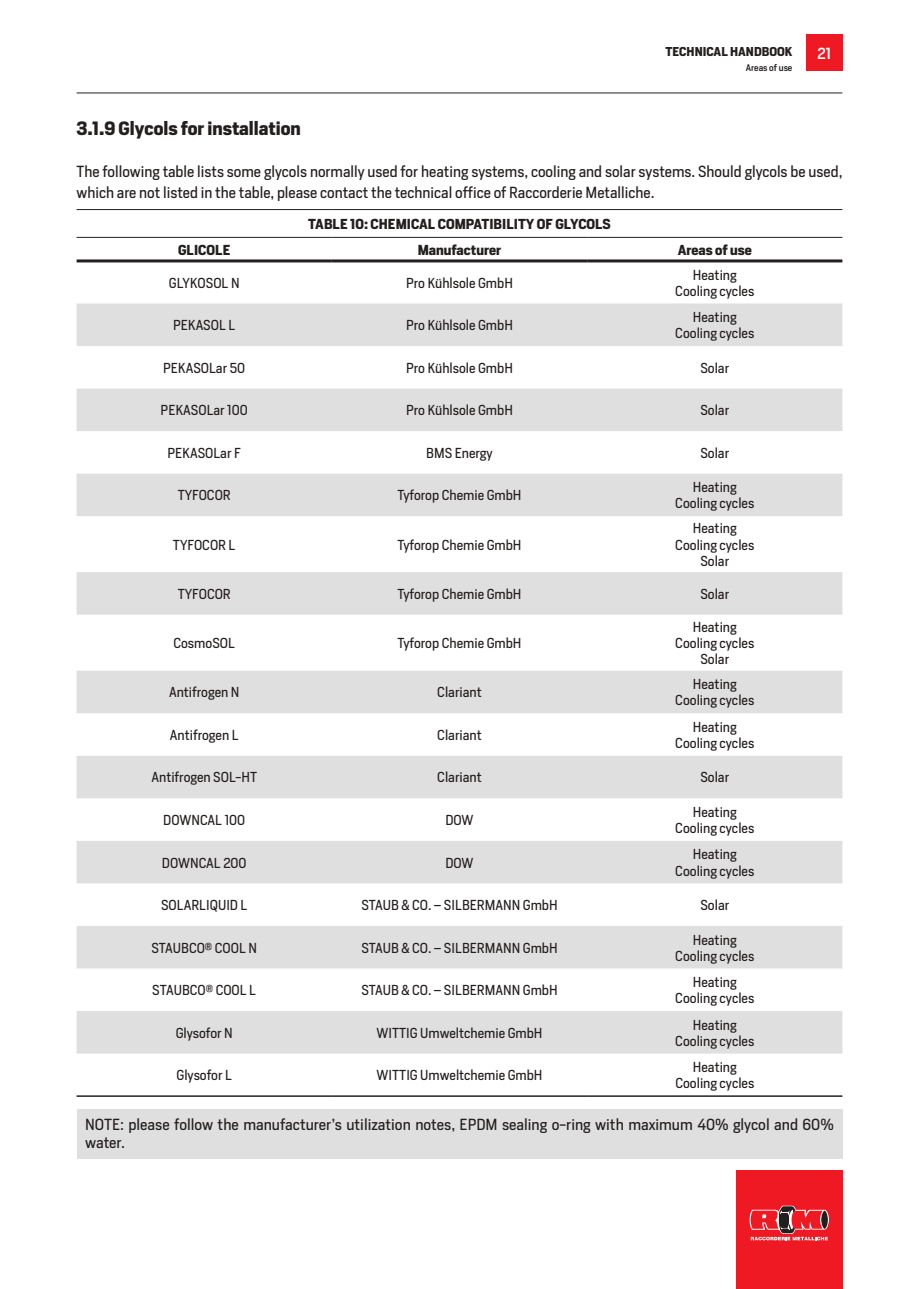
<style>
.page{position:relative;width:919px;height:1289px;background:#fff}
.page>*{position:absolute;margin:0;border:0;box-sizing:border-box;transform-origin:0 0}
.t1{font:700 18px "Heron Sans";color:#241f1f}
.t2{font:15px/21px "Heron Sans";color:#241f1f}
.t3{font:500 15px "Heron Sans";color:#fff}
.t4{font:13.5px/16.2px "Heron Sans";color:#241f1f;text-align:center}
.t5{font:700 13.5px "Heron Sans";color:#241f1f}
.t6{font:700 12px "Heron Sans";color:#241f1f}
.t7{font:500 9px "Heron Sans";color:#241f1f}
</style>
<div class="page">
<hr style="left:77px;top:93px;width:765px;height:1px;background:#241f1f">
<div style="left:736px;top:1169px;width:106px;height:119px;background:#ef1923"></div>
<svg style="left:749px;top:1205px;width:79px;height:35px"></svg>
<div style="left:806px;top:35px;width:36px;height:36px;background:#ef1923"></div>
<div style="left:77px;top:1108px;width:765px;height:50px;background:#e0dfdf"></div>
<svg style="left:77px;top:303px;width:765px;height:750px;fill:#e0dfdf"></svg>
<hr style="left:77px;top:1095px;width:255px;height:1px;background:#241f1f">
<hr style="left:332px;top:1095px;width:255px;height:1px;background:#241f1f">
<hr style="left:77px;top:237px;width:255px;height:1px;background:#241f1f">
<hr style="left:332px;top:237px;width:255px;height:1px;background:#241f1f">
<hr style="left:587px;top:237px;width:255px;height:1px;background:#241f1f">
<hr style="left:77px;top:259px;width:255px;height:3px;background:#241f1f">
<hr style="left:332px;top:259px;width:255px;height:3px;background:#241f1f">
<hr style="left:587px;top:259px;width:255px;height:3px;background:#241f1f">
<hr style="left:77px;top:209px;width:255px;height:1px;background:#241f1f">
<hr style="left:332px;top:209px;width:255px;height:1px;background:#241f1f">
<hr style="left:587px;top:209px;width:255px;height:1px;background:#241f1f">
<hr style="left:587px;top:1095px;width:255px;height:1px;background:#241f1f">
<h1 class="t1" style="left:77px;top:116px;width:226px">3.1.9 Glycols for installation</h1>
<p class="t6" style="left:665px;top:44px;width:128px">TECHNICAL HANDBOOK</p>
<p class="t3" style="left:817px;top:43px;width:15px">21</p>
<p class="t7" style="left:745px;top:62px;width:48px">Areas of use</p>
<p class="t2" style="left:77px;top:161px;width:767px">The following table lists some glycols normally used for heating systems, cooling and solar systems. Should glycols be used, which are not listed in the table, please contact the technical office of Raccorderie Metalliche.</p>
<p class="t5" style="left:308px;top:215px;width:304px">TABLE 10: CHEMICAL COMPATIBILITY OF GLYCOLS</p>
<p class="t5" style="left:178px;top:241px;width:54px">GLICOLE</p>
<p class="t5" style="left:417px;top:241px;width:85px">Manufacturer</p>
<p class="t5" style="left:677px;top:241px;width:76px">Areas of use</p>
<p class="t4" style="left:169px;top:274px;width:72px">GLYKOSOL N</p>
<p class="t4" style="left:406px;top:274px;width:108px">Pro Kühlsole GmbH</p>
<p class="t4" style="left:675px;top:266px;width:81px">Heating<br>Cooling cycles</p>
<p class="t4" style="left:173px;top:317px;width:64px">PEKASOL L</p>
<p class="t4" style="left:406px;top:317px;width:108px">Pro Kühlsole GmbH</p>
<p class="t4" style="left:675px;top:309px;width:81px">Heating<br>Cooling cycles</p>
<p class="t4" style="left:163px;top:359px;width:84px">PEKASOLar 50</p>
<p class="t4" style="left:406px;top:359px;width:108px">Pro Kühlsole GmbH</p>
<p class="t4" style="left:700px;top:359px;width:30px">Solar</p>
<p class="t4" style="left:161px;top:402px;width:89px">PEKASOLar 100</p>
<p class="t4" style="left:406px;top:402px;width:108px">Pro Kühlsole GmbH</p>
<p class="t4" style="left:700px;top:402px;width:30px">Solar</p>
<p class="t4" style="left:167px;top:444px;width:75px">PEKASOLar F</p>
<p class="t4" style="left:426px;top:444px;width:68px">BMS Energy</p>
<p class="t4" style="left:700px;top:444px;width:30px">Solar</p>
<p class="t4" style="left:178px;top:487px;width:55px">TYFOCOR</p>
<p class="t4" style="left:397px;top:487px;width:125px">Tyforop Chemie GmbH</p>
<p class="t4" style="left:675px;top:479px;width:81px">Heating<br>Cooling cycles</p>
<p class="t4" style="left:173px;top:536px;width:64px">TYFOCOR L</p>
<p class="t4" style="left:397px;top:536px;width:125px">Tyforop Chemie GmbH</p>
<p class="t4" style="left:675px;top:520px;width:81px">Heating<br>Cooling cycles<br>Solar</p>
<p class="t4" style="left:178px;top:585px;width:55px">TYFOCOR</p>
<p class="t4" style="left:397px;top:585px;width:125px">Tyforop Chemie GmbH</p>
<p class="t4" style="left:700px;top:585px;width:30px">Solar</p>
<p class="t4" style="left:173px;top:635px;width:63px">CosmoSOL</p>
<p class="t4" style="left:397px;top:635px;width:125px">Tyforop Chemie GmbH</p>
<p class="t4" style="left:675px;top:618px;width:81px">Heating<br>Cooling cycles<br>Solar</p>
<p class="t4" style="left:169px;top:684px;width:72px">Antifrogen N</p>
<p class="t4" style="left:437px;top:684px;width:46px">Clariant</p>
<p class="t4" style="left:675px;top:676px;width:81px">Heating<br>Cooling cycles</p>
<p class="t4" style="left:170px;top:726px;width:70px">Antifrogen L</p>
<p class="t4" style="left:437px;top:726px;width:46px">Clariant</p>
<p class="t4" style="left:675px;top:718px;width:81px">Heating<br>Cooling cycles</p>
<p class="t4" style="left:151px;top:769px;width:107px">Antifrogen SOL-HT</p>
<p class="t4" style="left:437px;top:769px;width:46px">Clariant</p>
<p class="t4" style="left:700px;top:769px;width:30px">Solar</p>
<p class="t4" style="left:163px;top:811px;width:83px">DOWNCAL 100</p>
<p class="t4" style="left:445px;top:811px;width:30px">DOW</p>
<p class="t4" style="left:675px;top:803px;width:81px">Heating<br>Cooling cycles</p>
<p class="t4" style="left:162px;top:854px;width:86px">DOWNCAL 200</p>
<p class="t4" style="left:445px;top:854px;width:30px">DOW</p>
<p class="t4" style="left:675px;top:846px;width:81px">Heating<br>Cooling cycles</p>
<p class="t4" style="left:161px;top:896px;width:88px">SOLARLIQUID L</p>
<p class="t4" style="left:361px;top:896px;width:198px">STAUB &amp; CO. – SILBERMANN GmbH</p>
<p class="t4" style="left:700px;top:896px;width:30px">Solar</p>
<p class="t4" style="left:151px;top:939px;width:107px">STAUBCO® COOL N</p>
<p class="t4" style="left:361px;top:939px;width:198px">STAUB &amp; CO. – SILBERMANN GmbH</p>
<p class="t4" style="left:675px;top:931px;width:81px">Heating<br>Cooling cycles</p>
<p class="t4" style="left:152px;top:981px;width:105px">STAUBCO® COOL L</p>
<p class="t4" style="left:361px;top:981px;width:198px">STAUB &amp; CO. – SILBERMANN GmbH</p>
<p class="t4" style="left:675px;top:973px;width:81px">Heating<br>Cooling cycles</p>
<p class="t4" style="left:176px;top:1024px;width:59px">Glysofor N</p>
<p class="t4" style="left:376px;top:1024px;width:167px">WITTIG Umweltchemie GmbH</p>
<p class="t4" style="left:675px;top:1016px;width:81px">Heating<br>Cooling cycles</p>
<p class="t4" style="left:176px;top:1067px;width:57px">Glysofor L</p>
<p class="t4" style="left:376px;top:1067px;width:167px">WITTIG Umweltchemie GmbH</p>
<p class="t4" style="left:675px;top:1058px;width:81px">Heating<br>Cooling cycles</p>
<p class="t2" style="left:85px;top:1114px;width:750px;line-height:18px">NOTE: please follow the manufacturer’s utilization notes, EPDM sealing o-ring with maximum 40% glycol and 60% water.</p>
</div>
